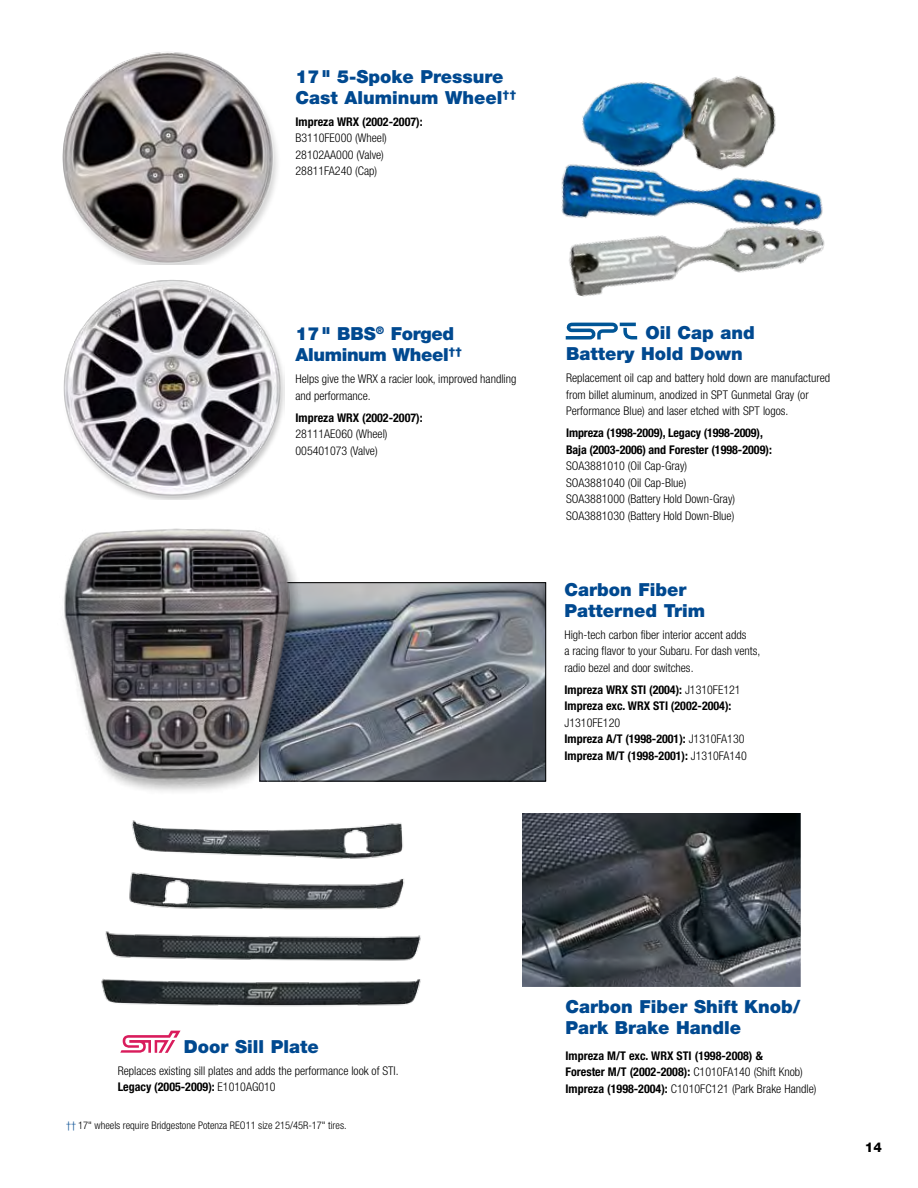
<style>
.page{position:relative;width:918px;height:1188px;background:#fff}
.page>*{position:absolute;margin:0;border:0;box-sizing:border-box;transform-origin:0 0}
.t1{font:900 18px/21px "Helvetica Neue";color:#004990}
.t2{font:900 18px/21px "Helvetica Neue";letter-spacing:-.02em;color:#004990}
.t3{font:800 13.5px "Helvetica Neue";color:#000}
.t4{font:300 condensed 12px/16.5px "Helvetica Neue";color:#000}
.t5{font:700 condensed 12px/16.5px "Helvetica Neue";color:#000}
.t6{font:300 condensed 10.5px "Helvetica Neue";color:#000}
.s1{font-weight:300}
.s2{font-weight:700}
.s3{color:#004990}
</style>
<div class="page">
<img style="left:327px;top:584px;width:217px;height:195px">
<div style="left:260px;top:582px;width:286px;height:199px;border:1px solid #000"></div>
<img style="left:64px;top:528px;width:263px;height:264px">
<img style="left:522px;top:813px;width:279px;height:174px">
<img style="left:101px;top:820px;width:320px;height:187px">
<svg style="left:120px;top:1031px;width:61px;height:22px"></svg>
<img style="left:561px;top:76px;width:264px;height:264px">
<svg style="left:566px;top:323px;width:71px;height:17px"></svg>
<img style="left:62px;top:52px;width:216px;height:213px">
<img style="left:63px;top:280px;width:221px;height:219px">
<h1 class="t1" style="left:296px;top:66px;width:222px">17" 5-Spoke Pressure<br>Cast Aluminum Wheel<sup>††</sup></h1>
<p class="t5" style="left:296px;top:113px;width:129px">Impreza WRX (2002-2007):</p>
<p class="t4" style="left:296px;top:130px;width:93px">B3110FE000 (Wheel)<br>28102AA000 (Valve)<br>28811FA240 (Cap)</p>
<h1 class="t2" style="left:295px;top:323px;width:168px">17" BBS<sup>®</sup> Forged<br>Aluminum Wheel<sup>††</sup></h1>
<p class="t4" style="left:296px;top:371px;width:222px">Helps give the WRX a racier look, improved handling and performance.</p>
<p class="t5" style="left:296px;top:409px;width:129px">Impreza WRX (2002-2007):</p>
<p class="t4" style="left:296px;top:426px;width:94px">28111AE060 (Wheel)<br>005401073 (Valve)</p>
<h1 class="t1" style="left:566px;top:322px;width:190px;text-indent:79px">Oil Cap and<br>Battery Hold Down</h1>
<p class="t4" style="left:566px;top:370px;width:266px">Replacement oil cap and battery hold down are manufactured from billet aluminum, anodized in SPT Gunmetal Gray (or<br>Performance Blue) and laser etched with SPT logos.</p>
<p class="t5" style="left:566px;top:424px;width:207px">Impreza (1998-2009), Legacy (1998-2009),<br>Baja (2003-2006) and Forester (1998-2009):</p>
<p class="t4" style="left:566px;top:458px;width:171px">SOA3881010 (Oil Cap-Gray)<br>SOA3881040 (Oil Cap-Blue)<br>SOA3881000 (Battery Hold Down-Gray)<br>SOA3881030 (Battery Hold Down-Blue)</p>
<h1 class="t1" style="left:565px;top:579px;width:142px">Carbon Fiber<br>Patterned Trim</h1>
<p class="t4" style="left:565px;top:626px;width:197px">High-tech carbon fiber interior accent adds<br>a racing flavor to your Subaru. For dash vents, radio bezel and door switches.</p>
<p class="t5" style="left:565px;top:681px;width:178px">Impreza WRX STI (2004): <span class="s1">J1310FE121<br></span>Impreza exc. WRX STI (2002-2004):</p>
<p class="t5" style="left:565px;top:714px;width:184px"><span class="s1">J1310FE120<br></span>Impreza A/T (1998-2001): <span class="s1">J1310FA130<br></span>Impreza M/T (1998-2001): <span class="s1">J1310FA140</span></p>
<h1 class="t1" style="left:184px;top:1036px;width:136px">Door Sill Plate</h1>
<p class="t4" style="left:118px;top:1062px;width:282px">Replaces existing sill plates and adds the performance look of STI.<br><span class="s2">Legacy (2005-2009):</span> E1010AG010</p>
<p class="t6" style="left:66px;top:1119px;width:282px"><span class="s3">††</span> 17" wheels require Bridgestone Potenza REO11 size 215/45R-17" tires.</p>
<h1 class="t1" style="left:566px;top:996px;width:237px">Carbon Fiber Shift Knob/<br>Park Brake Handle</h1>
<p class="t5" style="left:566px;top:1047px;width:253px">Impreza M/T exc. WRX STI (1998-2008) &amp;<br>Forester M/T (2002-2008): <span class="s1">C1010FA140 (Shift Knob)<br></span>Impreza (1998-2004): <span class="s1">C1010FC121 (Park Brake Handle)</span></p>
<p class="t3" style="left:865px;top:1140px;width:19px">14</p>
</div>
